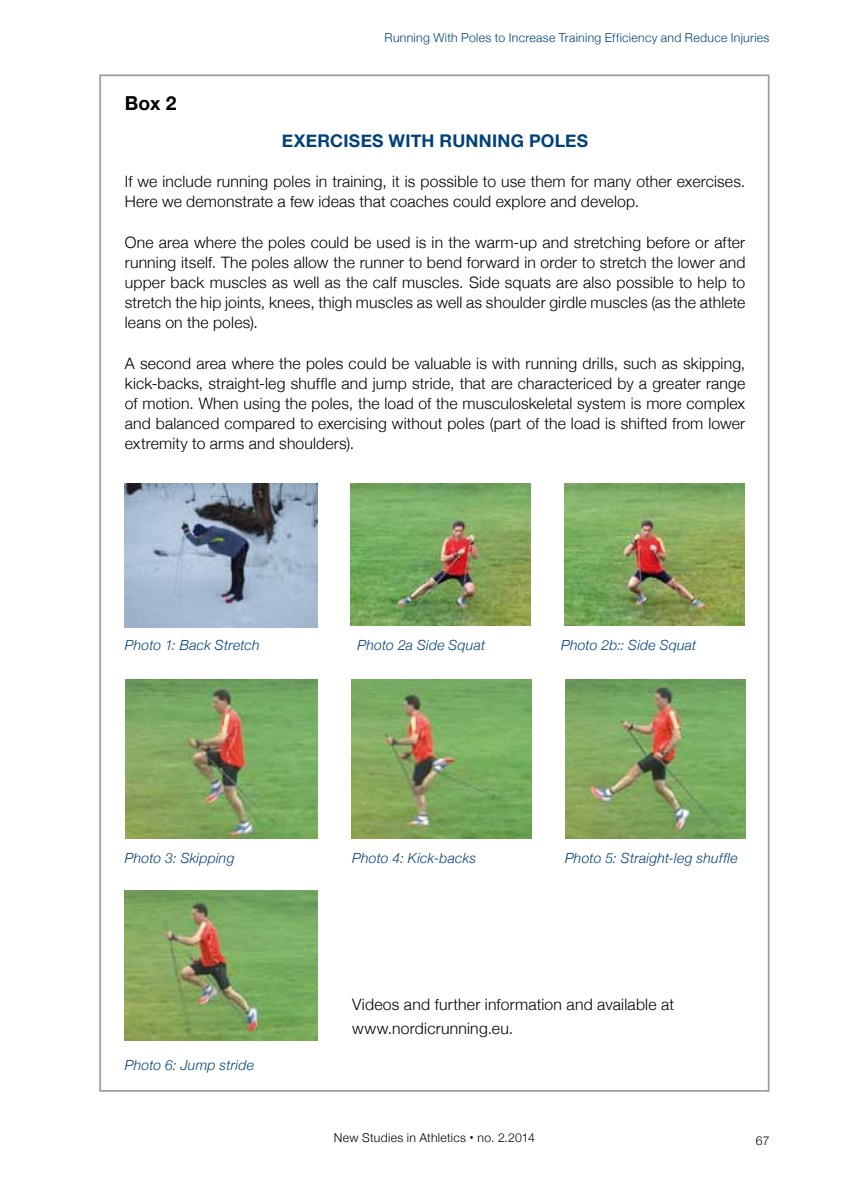
<style>
.page{position:relative;width:844px;height:1191px;background:#fff}
.page>*{position:absolute;margin:0;border:0;box-sizing:border-box;transform-origin:0 0}
.t1{font:700 19.25px "Helvetica Neue";color:#000}
.t2{font:700 17.5px "Helvetica Neue";letter-spacing:.02em;color:#004178}
.t3{font:300 15.75px/20.1px "Helvetica Neue";letter-spacing:.01em;color:#000}
.t4{font:italic 300 14px "Helvetica Neue";letter-spacing:.015em;color:#004178}
.t5{font:300 12.25px "Helvetica Neue";letter-spacing:.025em;color:#004178}
.t6{font:300 12.25px "Helvetica Neue";letter-spacing:.02em;color:#000}
.s1{font-weight:700;font-size:15.75px}
</style>
<div class="page">
<img style="left:351px;top:484px;width:179px;height:142px">
<img style="left:351px;top:680px;width:180px;height:158px">
<img style="left:125px;top:890px;width:192px;height:150px">
<img style="left:125px;top:680px;width:192px;height:158px">
<img style="left:565px;top:680px;width:179px;height:158px">
<img style="left:564px;top:484px;width:180px;height:142px">
<img style="left:125px;top:484px;width:192px;height:144px">
<p class="t1" style="left:125px;top:91px;width:53px">BOX 2</p>
<p class="t5" style="left:384px;top:30px;width:386px">Running With Poles to Increase Training Efficiency and Reduce Injuries</p>
<p class="t2" style="left:282px;top:130px;width:36px">EXERCISES</p>
<p class="t2" style="left:388px;top:130px;width:12px">WIT</p>
<p class="t2" style="left:421px;top:130px;width:56px">H RUNNIN</p>
<p class="t2" style="left:510px;top:130px;width:56px">G POLES</p>
<p class="t3" style="left:125px;top:171px;width:621px">If we include running poles in training, it is possible to use them for many other exercises.<br>Here we demonstrate a few ideas that coaches could explore and develop.</p>
<p class="t3" style="left:125px;top:232px;width:622px;text-align:justify">One area where the poles could be used is in the warm-up and stretching before or after running itself. The poles allow the runner to bend forward in order to stretch the lower and upper back muscles as well as the calf muscles. Side squats are also possible to help to stretch the hip joints, knees, thigh muscles as well as shoulder girdle muscles (as the athlete leans on the poles).</p>
<p class="t3" style="left:125px;top:352px;width:622px;text-align:justify">A second area where the poles could be valuable is with running drills, such as skipping, kick-backs, straight-leg shuffle and jump stride, that are charactericed by a greater range of motion. When using the poles, the load of the musculoskeletal system is more complex and balanced compared to exercising without poles (part of the load is shifted from lower extremity to arms and shoulders).</p>
<p class="t4" style="left:125px;top:637px;width:136px">Photo 1: Back Stretch</p>
<p class="t4" style="left:357px;top:637px;width:129px">Photo 2a Side Squat</p>
<p class="t4" style="left:561px;top:637px;width:137px">Photo 2b:: Side Squat</p>
<p class="t4" style="left:125px;top:849px;width:111px">Photo 3: Skipping</p>
<p class="t4" style="left:352px;top:849px;width:125px">Photo 4: Kick-backs</p>
<p class="t4" style="left:565px;top:849px;width:174px">Photo 5: Straight-leg shuffle</p>
<p class="t4" style="left:125px;top:1057px;width:131px">Photo 6: Jump stride</p>
<p class="t3" style="left:352px;top:991px;width:323px;line-height:24.5px">Videos and further information and available at www.nordicrunning.eu.</p>
<p class="t6" style="left:334px;top:1130px;width:202px">New Studies in Athletics <span class="s1">·</span> no. 2.2014</p>
<p class="t6" style="left:755px;top:1133px;width:15px">67</p>
</div>
